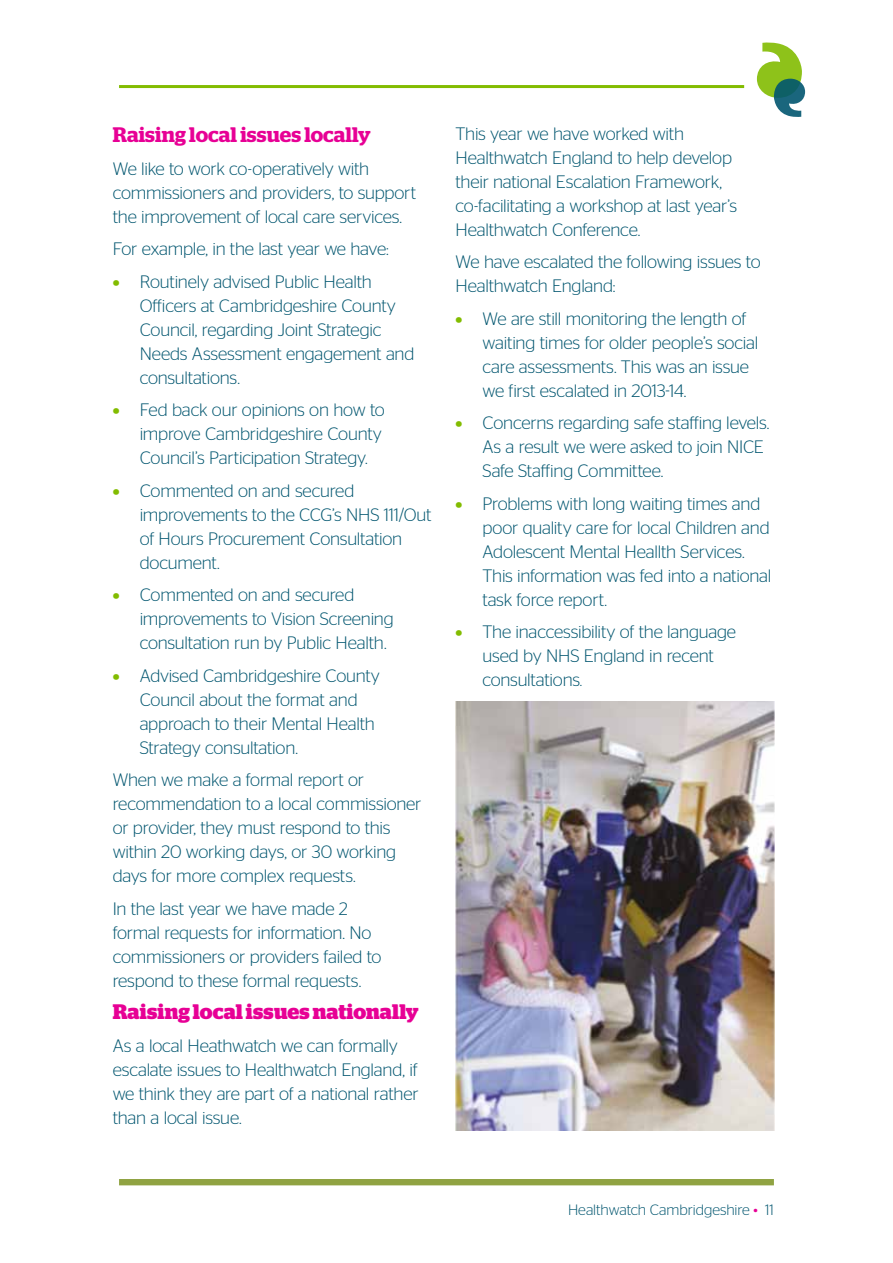
<style>
.page{position:relative;width:893px;height:1263px;background:#fff}
.page>*{position:absolute;margin:0;border:0;box-sizing:border-box;transform-origin:0 0}
.t1{font:700 21px "Stag";letter-spacing:.005em;color:#e70095}
.t2{font:600 21px "Stag";color:#e70095}
.t3{font:300 18px/24px "Stag Sans";letter-spacing:-.015em;color:#00556f}
.t4{font:300 15px "Stag Sans";letter-spacing:-.005em;color:#00556f}
.s1{font-weight:700;color:#82bc00}
.s2{font-size:16.5px}
.s3{color:#e70095}
</style>
<div class="page">
<hr style="left:119px;top:85px;width:625px;height:3px;background:#82bc00">
<div style="left:119px;top:1179px;width:655px;height:6px;background:#90a342"></div>
<svg style="left:757px;top:42px;width:48px;height:75px"></svg>
<img style="left:455px;top:702px;width:319px;height:428px">
<p class="t2" style="left:113px;top:123px;width:260px">Raising local issues locally</p>
<p class="t3" style="left:113px;top:156px;width:305px">We like to work co-operatively with commissioners and providers, to support the improvement of local care services.</p>
<p class="t3" style="left:113px;top:237px;width:278px">For example, in the last year we have:</p>
<p class="t3" style="left:140px;top:269px;width:276px;text-indent:-27px"><span class="s1">•</span> Routinely advised Public Health<br>Officers at Cambridgeshire County<br>Council, regarding Joint Strategic<br>Needs Assessment engagement and consultations.</p>
<p class="t3" style="left:140px;top:398px;width:247px;text-indent:-27px"><span class="s1">•</span> Fed back our opinions on how to improve Cambridgeshire County<br>Council’s Participation Strategy.</p>
<p class="t3" style="left:140px;top:478px;width:293px;text-indent:-27px"><span class="s1">•</span> Commented on and secured improvements to the CCG’s NHS 111/Out of Hours Procurement Consultation document.</p>
<p class="t3" style="left:140px;top:583px;width:256px;text-indent:-27px"><span class="s1">•</span> Commented on and secured improvements to Vision Screening consultation run by Public Health.</p>
<p class="t3" style="left:140px;top:663px;width:242px;text-indent:-27px"><span class="s1">•</span> Advised Cambridgeshire County<br>Council about the format and approach to their Mental Health<br>Strategy consultation.</p>
<p class="t3" style="left:113px;top:768px;width:310px">When we make a formal report or recommendation to a local commissioner or provider, they must respond to this within 20 working days, or 30 working days for more complex requests.</p>
<p class="t3" style="left:113px;top:896px;width:270px">In the last year we have made 2 formal requests for information. No commissioners or providers failed to respond to these formal requests.</p>
<p class="t1" style="left:113px;top:1004px;width:308px">Raising local issues nationally</p>
<p class="t3" style="left:113px;top:1033px;width:307px">As a local Heathwatch we can formally escalate issues to Healthwatch England, if we think they are part of a national rather than a local issue.</p>
<p class="t3" style="left:455px;top:121px;width:283px">This year we have worked with Healthwatch England to help develop their national Escalation Framework, co-facilitating a workshop at last year’s Healthwatch Conference.</p>
<p class="t3" style="left:455px;top:250px;width:307px">We have escalated the following issues to<br>Healthwatch England:</p>
<p class="t3" style="left:482px;top:306px;width:277px;text-indent:-27px"><span class="s1">•</span> We are still monitoring the length of waiting times for older people’s social care assessments. This was an issue we first escalated in 2013-14.</p>
<p class="t3" style="left:482px;top:411px;width:289px;text-indent:-27px"><span class="s1">•</span> Concerns regarding safe staffing levels.<br>As a result we were asked to join NICE<br>Safe Staffing Committee.</p>
<p class="t3" style="left:482px;top:491px;width:290px;text-indent:-27px"><span class="s1">•</span> Problems with long waiting times and poor quality care for local Children and Adolescent Mental Heallth Services.<br>This information was fed into a national task force report.</p>
<p class="t3" style="left:482px;top:620px;width:255px;text-indent:-27px"><span class="s1">•</span> The inaccessibility of the language used by NHS England in recent consultations<span class="s2">.</span></p>
<p class="t4" style="left:568px;top:1202px;width:207px">Healthwatch Cambridgeshire <span class="s3">•</span> 11</p>
</div>
